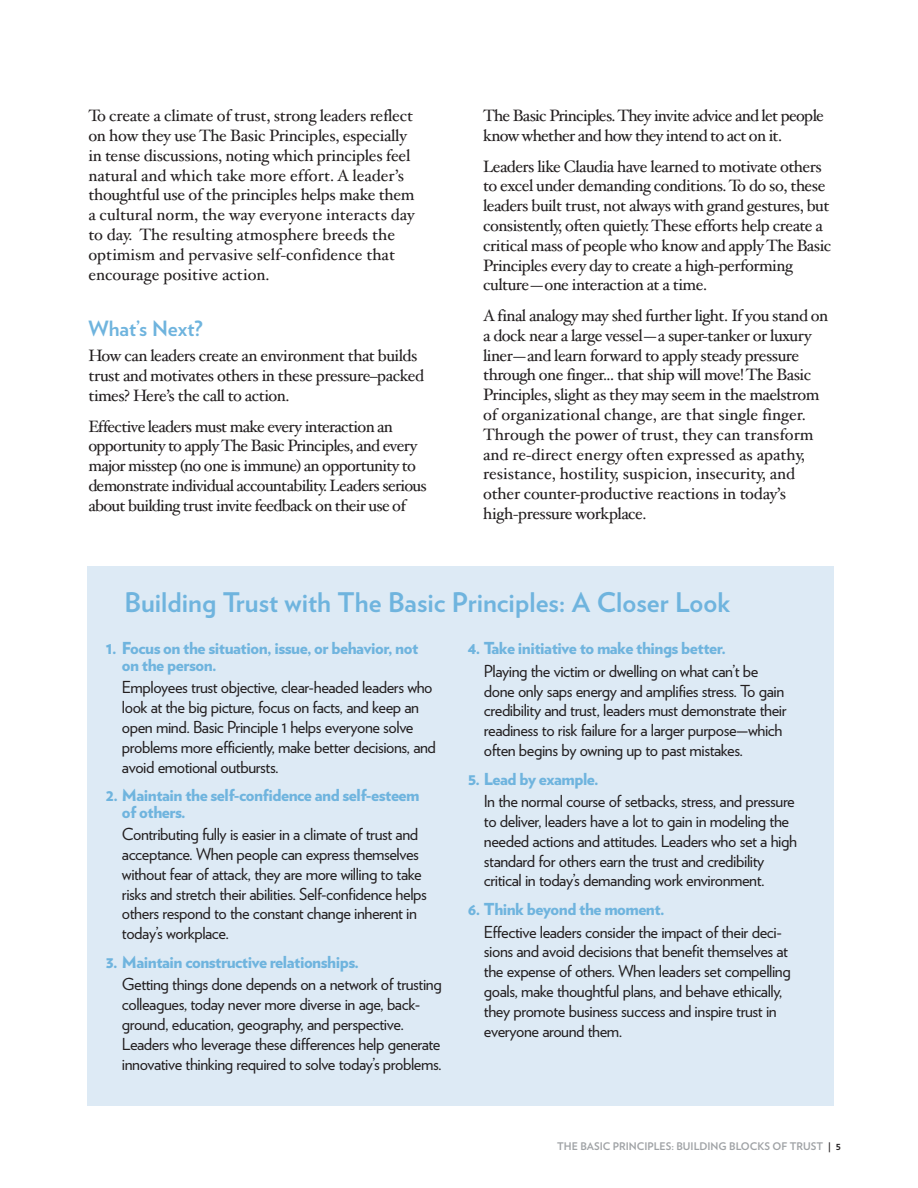
<style>
.page{position:relative;width:918px;height:1188px;background:#fff}
.page>*{position:absolute;margin:0;border:0;box-sizing:border-box;transform-origin:0 0}
.t1{font:700 27px "Verlag";color:#6fb4de}
.t2{font:700 21px "Verlag";color:#6fb4de}
.t3{font:16.5px/19.8px "Verlag";letter-spacing:-.025em;color:#231f20}
.t4{font:16.5px/19.8px "Hoefler Txt";letter-spacing:-.03em;color:#231f20}
.t5{font:16.5px/19.8px "Hoefler Txt";letter-spacing:-.01em;color:#231f20}
.t6{font:900 16.5px/16.5px "Verlag";letter-spacing:-.03em;color:#6fb4de}
.t7{font:700 10.5px "Verlag";color:#a0a3a6}
.s1{color:#231f20}
</style>
<div class="page">
<div style="left:88px;top:566px;width:746px;height:539px;background:#ddeaf5"></div>
<p class="t5" style="left:88px;top:108px;width:328px">To create a climate of trust, strong leaders reflect on how they use The Basic Principles, especially in tense discussions, noting which principles feel natural and which take more effort. A leader’s thoughtful use of the principles helps make them a cultural norm, the way everyone interacts day to day. The resulting atmosphere breeds the optimism and pervasive self-confidence that encourage positive action.</p>
<p class="t2" style="left:88px;top:321px;width:116px">What’s Next?</p>
<p class="t4" style="left:88px;top:348px;width:337px">How can leaders create an environment that builds trust and motivates others in these pressure–packed times? Here’s the call to action.</p>
<p class="t4" style="left:88px;top:418px;width:340px">Effective leaders must make every interaction an opportunity to apply The Basic Principles, and every major misstep (no one is immune) an opportunity to demonstrate individual accountability. Leaders serious about building trust invite feedback on their use of</p>
<p class="t4" style="left:483px;top:108px;width:342px">The Basic Principles. They invite advice and let people know whether and how they intend to act on it.</p>
<p class="t4" style="left:483px;top:158px;width:350px">Leaders like Claudia have learned to motivate others to excel under demanding conditions. To do so, these leaders built trust, not always with grand gestures, but consistently, often quietly. These efforts help create a critical mass of people who know and apply The Basic Principles every day to create a high-performing culture—one interaction at a time.</p>
<p class="t4" style="left:483px;top:307px;width:347px">A final analogy may shed further light. If you stand on a dock near a large vessel—a super-tanker or luxury liner—and learn forward to apply steady pressure through one finger... that ship will move! The Basic Principles, slight as they may seem in the maelstrom of organizational change, are that single finger.<br>Through the power of trust, they can transform and re-direct energy often expressed as apathy, resistance, hostility, suspicion, insecurity, and other counter-productive reactions in today’s high-pressure workplace.</p>
<h1 class="t1" style="left:124px;top:592px;width:607px">Building Trust with The Basic Principles: A Closer Look</h1>
<p class="t6" style="left:122px;top:642px;width:298px;text-indent:-16px">1. Focus on the situation, issue, or behavior, not on the person.</p>
<p class="t3" style="left:122px;top:679px;width:316px">Employees trust objective, clear-headed leaders who look at the big picture, focus on facts, and keep an open mind. Basic Principle 1 helps everyone solve problems more efficiently, make better decisions, and avoid emotional outbursts.</p>
<p class="t6" style="left:122px;top:789px;width:299px;text-indent:-16px">2. Maintain the self-confidence and self-esteem of others.</p>
<p class="t3" style="left:122px;top:826px;width:307px">Contributing fully is easier in a climate of trust and acceptance. When people can express themselves without fear of attack, they are more willing to take risks and stretch their abilities. Self-confidence helps others respond to the constant change inherent in today’s workplace.</p>
<p class="t6" style="left:106px;top:955px;width:255px">3. Maintain constructive relationships.</p>
<p class="t3" style="left:122px;top:976px;width:321px">Getting things done depends on a network of trusting colleagues, today never more diverse in age, back&shy;ground, education, geography, and perspective.<br>Leaders who leverage these differences help generate innovative thinking required to solve today’s problems.</p>
<p class="t6" style="left:468px;top:642px;width:260px">4. Take initiative to make things better.</p>
<p class="t3" style="left:484px;top:663px;width:304px">Playing the victim or dwelling on what can’t be done only saps energy and amplifies stress. To gain credibility and trust, leaders must demonstrate their readiness to risk failure for a larger purpose— which often begins by owning up to past mistakes.</p>
<p class="t6" style="left:468px;top:772px;width:133px">5. Lead by example.</p>
<p class="t3" style="left:484px;top:793px;width:315px">In the normal course of setbacks, stress, and pressure to deliver, leaders have a lot to gain in modeling the needed actions and attitudes. Leaders who set a high standard for others earn the trust and credibility critical in today’s demanding work environment.</p>
<p class="t6" style="left:468px;top:903px;width:199px">6. Think beyond the moment.</p>
<p class="t3" style="left:484px;top:923px;width:308px">Effective leaders consider the impact of their deci&shy;sions and avoid decisions that benefit themselves at the expense of others. When leaders set compelling goals, make thoughtful plans, and behave ethically, they promote business success and inspire trust in everyone around them.</p>
<p class="t7" style="left:557px;top:1142px;width:285px">THE BASIC PRINCIPLES: BUILDING BLOCKS OF TRUST <span class="s1">| 5</span></p>
</div>
